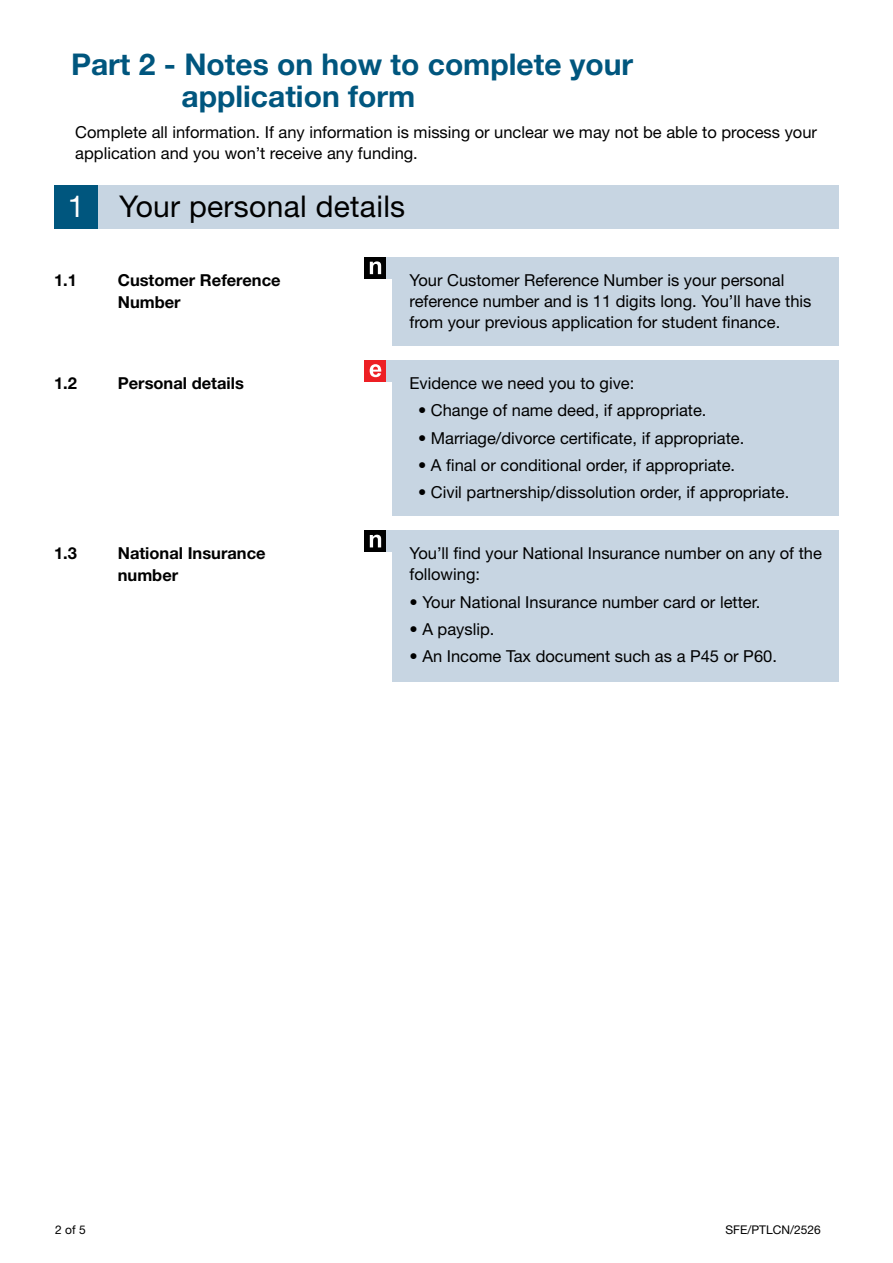
<style>
.page{position:relative;width:893px;height:1263px;background:#fff}
.page>*{position:absolute;margin:0;border:0;box-sizing:border-box;transform-origin:0 0}
.t1{font:700 30px/31.5px "Helvetica Neue LT Std";color:#00567e}
.t2{font:30px "Helvetica Neue LT Std";letter-spacing:.01em;color:#000}
.t3{font:16.5px/21px "Helvetica Neue LT Std";color:#000}
.t4{font:700 16.5px/22.5px "Helvetica Neue LT Std";color:#000}
.t5{font:12px "Helvetica Neue LT Std";color:#000}
.s1{color:#fff}
</style>
<div class="page">
<div style="left:75px;top:185px;width:764px;height:44px;background:#c7d5e2"></div>
<div style="left:54px;top:185px;width:44px;height:44px;background:#00567e"></div>
<div style="left:392px;top:257px;width:447px;height:88px;background:#c7d5e2"></div>
<div style="left:365px;top:257px;width:32px;height:21px;background:#c7d5e2"></div>
<div style="left:365px;top:257px;width:21px;height:21px;background:#000"></div>
<svg style="left:370px;top:261px;width:11px;height:13px"></svg>
<div style="left:392px;top:360px;width:447px;height:155px;background:#c7d5e2"></div>
<div style="left:365px;top:360px;width:32px;height:21px;background:#c7d5e2"></div>
<div style="left:365px;top:360px;width:21px;height:21px;background:#ed1f24"></div>
<svg style="left:370px;top:364px;width:11px;height:13px"></svg>
<div style="left:392px;top:530px;width:447px;height:151px;background:#c7d5e2"></div>
<div style="left:365px;top:530px;width:32px;height:22px;background:#c7d5e2"></div>
<div style="left:365px;top:530px;width:21px;height:22px;background:#000"></div>
<svg style="left:370px;top:535px;width:11px;height:12px"></svg>
<h1 class="t1" style="left:182px;top:48px;width:453px;text-indent:-111px">Part 2 - Notes on how to complete your application form</h1>
<p class="t3" style="left:75px;top:121px;width:743px">Complete all information. If any information is missing or unclear we may not be able to process your application and you won’t receive any funding.</p>
<h1 class="t2" style="left:68px;top:189px;width:339px"><span class="s1">1</span> Your personal details</h1>
<p class="t4" style="left:54px;top:268px;width:24px">1.1</p>
<p class="t4" style="left:118px;top:268px;width:164px">Customer Reference<br>Number</p>
<p class="t3" style="left:409px;top:269px;width:403px">Your Customer Reference Number is your personal reference number and is 11 digits long. You’ll have this from your previous application for student finance.</p>
<p class="t4" style="left:54px;top:371px;width:24px">1.2</p>
<p class="t4" style="left:118px;top:371px;width:128px">Personal details</p>
<p class="t3" style="left:409px;top:372px;width:226px">Evidence we need you to give:</p>
<p class="t3" style="left:418px;top:400px;width:290px">• Change of name deed, if appropriate.</p>
<p class="t3" style="left:418px;top:427px;width:328px">• Marriage/divorce certificate, if appropriate.</p>
<p class="t3" style="left:418px;top:454px;width:319px">• A final or conditional order, if appropriate.</p>
<p class="t3" style="left:418px;top:482px;width:373px">• Civil partnership/dissolution order, if appropriate.</p>
<p class="t4" style="left:54px;top:541px;width:24px">1.3</p>
<p class="t4" style="left:118px;top:541px;width:149px">National Insurance number</p>
<p class="t3" style="left:409px;top:542px;width:414px">You’ll find your National Insurance number on any of the following:</p>
<p class="t3" style="left:409px;top:591px;width:352px">• Your National Insurance number card or letter.</p>
<p class="t3" style="left:409px;top:618px;width:86px">• A payslip.</p>
<p class="t3" style="left:409px;top:646px;width:369px">• An Income Tax document such as a P45 or P60.</p>
<p class="t5" style="left:55px;top:1223px;width:32px">2 of 5</p>
<p class="t5" style="left:725px;top:1223px;width:97px">SFE/PTLCN/2526</p>
</div>
